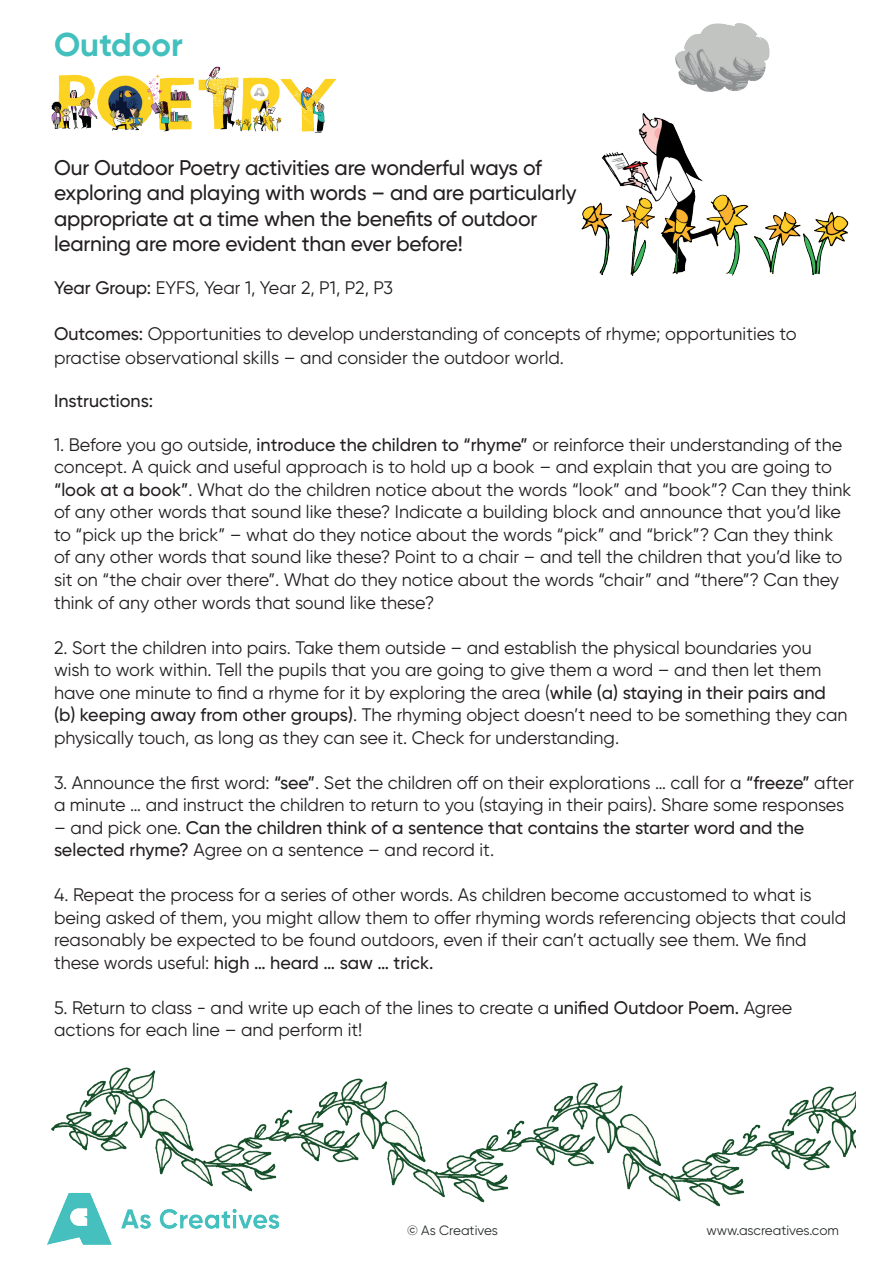
<style>
.page{position:relative;width:893px;height:1263px;background:#fff}
.page>*{position:absolute;margin:0;border:0;box-sizing:border-box;transform-origin:0 0}
.t1{font:700 33px "Gilroy";color:#42c0bd}
.t2{font:500 21.15px/25.2px "Gilroy";letter-spacing:-.01em;color:#231f20}
.t3{font:18.15px/22.5px "Gilroy";color:#231f20}
.t4{font:500 18.15px/22.5px "Gilroy";color:#231f20}
.t5{font:500 18px "Gilroy";color:#231f20}
.t6{font:13.5px "Gilroy";color:#292d2f}
.s1{font-weight:500}
.s2{font-weight:400}
</style>
<div class="page">
<img style="left:47px;top:1193px;width:233px;height:52px">
<img style="left:581px;top:23px;width:268px;height:253px">
<img style="left:51px;top:66px;width:286px;height:67px">
<img style="left:51px;top:1067px;width:232px;height:125px">
<img style="left:283px;top:1078px;width:235px;height:125px">
<img style="left:518px;top:1082px;width:236px;height:125px">
<img style="left:754px;top:1086px;width:101px;height:85px">
<h1 class="t1" style="left:54px;top:24px;width:130px">Outdoor</h1>
<p class="t2" style="left:54px;top:155px;width:524px">Our Outdoor Poetry activities are wonderful ways of exploring and playing with words – and are particularly appropriate at a time when the benefits of outdoor learning are more evident than ever before!</p>
<p class="t3" style="left:54px;top:276px;width:340px"><span class="s1">Year Group:</span> EYFS, Year 1, Year 2, P1, P2, P3</p>
<p class="t3" style="left:54px;top:321px;width:744px;line-height:24px"><span class="s1">Outcomes:</span> Opportunities to develop understanding of concepts of rhyme; opportunities to practise observational skills – and consider the outdoor world.</p>
<p class="t5" style="left:54px;top:389px;width:101px">Instructions:</p>
<p class="t3" style="left:54px;top:433px;width:799px">1. Before you go outside, <span class="s1">introduce the children to “rhyme”</span> or reinforce their understanding of the concept. A quick and useful approach is to hold up a book – and explain that you are going to <span class="s1">“look at a book”</span>. What do the children notice about the words “look” and “book”? Can they think of any other words that sound like these? Indicate a building block and announce that you’d like to “pick up the brick” – what do they notice about the words “pick” and “brick”? Can they think of any other words that sound like these? Point to a chair – and tell the children that you’d like to sit on “the chair over there”. What do they notice about the words “chair” and “there”? Can they think of any other words that sound like these?</p>
<p class="t3" style="left:54px;top:636px;width:795px">2. Sort the children into pairs. Take them outside – and establish the physical boundaries you wish to work within. Tell the pupils that you are going to give them a word – and then let them have one minute to find a rhyme for it by exploring the area (<span class="s1">while (a) staying in their pairs and (b) keeping away from other groups)</span>. The rhyming object doesn’t need to be something they can physically touch, as long as they can see it. Check for understanding.</p>
<p class="t3" style="left:54px;top:771px;width:802px">3. Announce the first word: <span class="s1">“see”</span>. Set the children off on their explorations … call for a <span class="s1">“freeze”</span> after a minute … and instruct the children to return to you (staying in their pairs). Share some responses</p>
<p class="t4" style="left:54px;top:816px;width:752px"><span class="s2">– and pick one.</span> Can the children think of a sentence that contains the starter word and the selected rhyme? <span class="s2">Agree on a sentence – and record it.</span></p>
<p class="t3" style="left:54px;top:883px;width:794px">4. Repeat the process for a series of other words. As children become accustomed to what is being asked of them, you might allow them to offer rhyming words referencing objects that could reasonably be expected to be found outdoors, even if their can’t actually see them. We find these words useful: <span class="s1">high … heard … saw … trick.</span></p>
<p class="t3" style="left:54px;top:996px;width:740px">5. Return to class - and write up each of the lines to create a <span class="s1">unified Outdoor Poem.</span> Agree actions for each line – and perform it!</p>
<p class="t6" style="left:407px;top:1222px;width:92px">© As Creatives</p>
<p class="t6" style="left:706px;top:1222px;width:134px">www.ascreatives.com</p>
</div>
